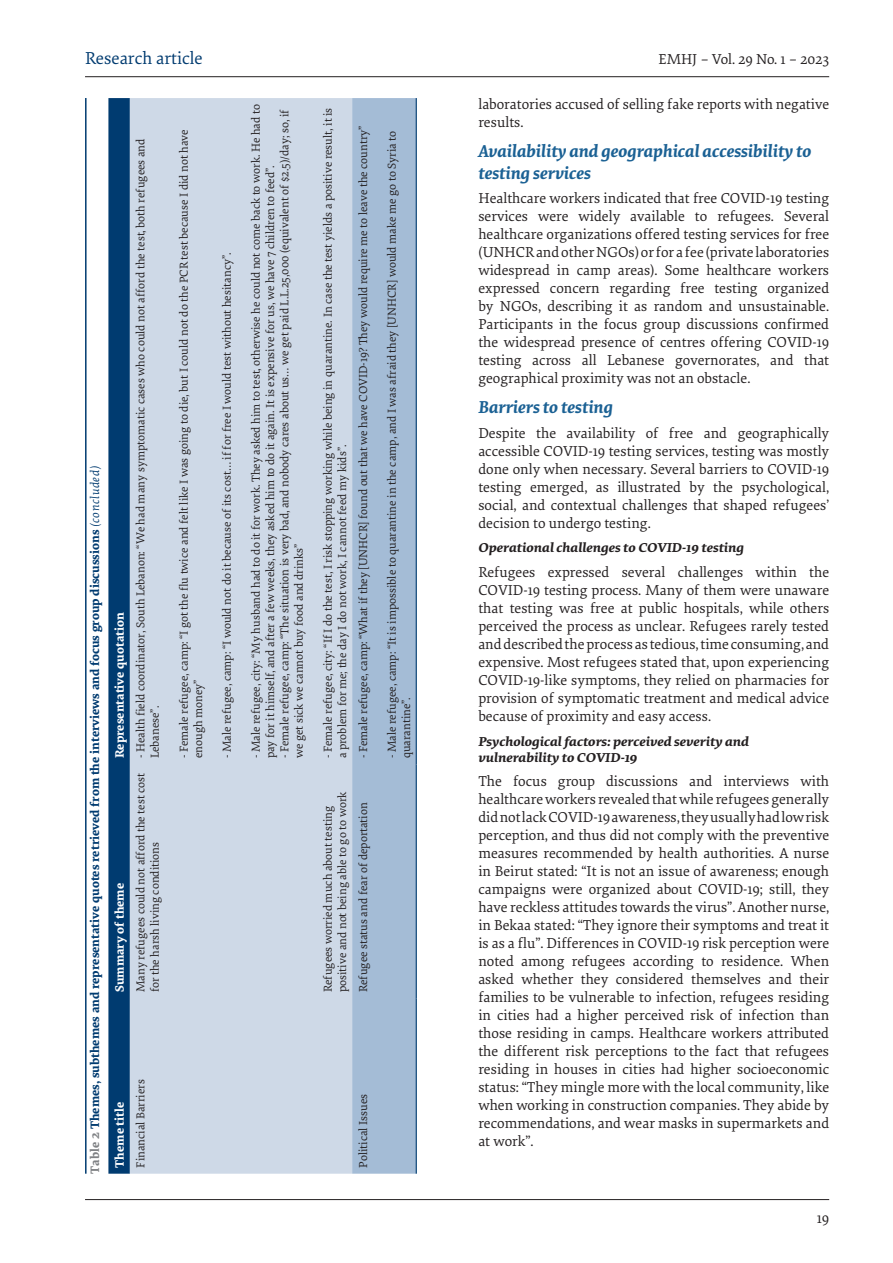
<style>
.page{position:relative;width:893px;height:1263px;background:#fff}
.page>*{position:absolute;margin:0;border:0;box-sizing:border-box;transform-origin:0 0}
.t1{font:italic 700 18px/21.6px "Elena";color:#1b6194}
.t2{font:18px "Elena";color:#003b70}
.Body_1{font:15px/18px "Elena";color:#231f20;text-align:justify}
.t3{font:italic 700 13.5px/16.2px "Elena";color:#231f20;scale:1.1 1}
.tabletit{font:700 12.75px "Elena";color:#003b70}
.tabletxt1{font:700 12.75px "Elena";color:#fff}
.tabletxt{font:12px/14.4px "Elena";color:#231f20}
.s1{color:#808285}
.s2{font-weight:400;font-style:italic}
</style>
<div class="page">
<hr style="left:85px;top:1199px;width:744px;height:1px;background:#231f20">
<hr style="left:85px;top:76px;width:744px;height:1px;background:#231f20">
<svg style="left:108px;top:98px;width:22px;height:1076px;background:#114879"></svg>
<div style="left:130px;top:98px;width:222px;height:1076px;background:#ced9e7"></div>
<div style="left:352px;top:98px;width:64px;height:1076px;background:#a4bcd6"></div>
<hr style="left:416px;top:998px;width:1px;height:176px;background:#003b70">
<hr style="left:416px;top:764px;width:1px;height:234px;background:#003b70">
<hr style="left:416px;top:98px;width:1px;height:666px;background:#003b70">
<div style="left:114px;top:1004px;width:13px;height:164px;background:#003b70"></div>
<div style="left:114px;top:770px;width:13px;height:222px;background:#003b70"></div>
<div style="left:114px;top:104px;width:13px;height:654px;background:#003b70"></div>
<hr style="left:85px;top:98px;width:2px;height:1076px;background:#003b70">
<p class="t2" style="left:85px;top:46px;width:119px">Research article</p>
<p class="Body_1" style="left:658px;top:49px;width:172px">EMHJ – Vol. 29 No. 1 – 2023</p>
<p class="Body_1" style="left:478px;top:95px;width:352px">laboratories accused of selling fake reports with negative results.</p>
<h2 class="t1" style="left:478px;top:139px;width:334px">Availability and geographical accessibility to testing services</h2>
<p class="Body_1" style="left:478px;top:189px;width:352px">Healthcare workers indicated that free COVID-19 testing services were widely available to refugees. Several healthcare organizations offered testing services for free (UNHCR and other NGOs) or for a fee (private laboratories widespread in camp areas). Some healthcare workers expressed concern regarding free testing organized by NGOs, describing it as random and unsustainable.<br>Participants in the focus group discussions confirmed the widespread presence of centres offering COVID-19 testing across all Lebanese governorates, and that geographical proximity was not an obstacle.</p>
<h2 class="t1" style="left:478px;top:395px;width:136px">Barriers to testing</h2>
<p class="Body_1" style="left:478px;top:423px;width:352px">Despite the availability of free and geographically accessible COVID-19 testing services, testing was mostly done only when necessary. Several barriers to COVID-19 testing emerged, as illustrated by the psychological, social, and contextual challenges that shaped refugees’ decision to undergo testing.</p>
<h3 class="t3" style="left:478px;top:539px;width:243px">Operational challenges to COVID-19 testing</h3>
<p class="Body_1" style="left:478px;top:562px;width:352px">Refugees expressed several challenges within the COVID-19 testing process. Many of them were unaware that testing was free at public hospitals, while others perceived the process as unclear. Refugees rarely tested and described the process as tedious, time consuming, and expensive. Most refugees stated that, upon experiencing COVID-19-like symptoms, they relied on pharmacies for provision of symptomatic treatment and medical advice because of proximity and easy access.</p>
<h3 class="t3" style="left:478px;top:732px;width:248px">Psychological factors: perceived severity and vulnerability to COVID-19</h3>
<p class="Body_1" style="left:478px;top:772px;width:352px">The focus group discussions and interviews with healthcare workers revealed that while refugees generally did not lack COVID-19 awareness, they usually had low risk perception, and thus did not comply with the preventive measures recommended by health authorities. A nurse in Beirut stated: “It is not an issue of awareness; enough campaigns were organized about COVID-19; still, they have reckless attitudes towards the virus”. Another nurse, in Bekaa stated: “They ignore their symptoms and treat it is as a flu”. Differences in COVID-19 risk perception were noted among refugees according to residence. When asked whether they considered themselves and their families to be vulnerable to infection, refugees residing in cities had a higher perceived risk of infection than those residing in camps. Healthcare workers attributed the different risk perceptions to the fact that refugees residing in houses in cities had higher socioeconomic status: “They mingle more with the local community, like when working in construction companies. They abide by recommendations, and wear masks in supermarkets and at work”.</p>
<p class="tabletxt" style="left:248px;top:758px;width:655px;rotate:-90deg">- Male refugee, city: “My husband had to do it for work. They asked him to test, otherwise he could not come back to work. He had to pay for it himself, and after a few weeks, they asked him to do it again. It is expensive for us, we have 7 children to feed”.</p>
<p class="tabletxt" style="left:277px;top:758px;width:650px;rotate:-90deg">- Female refugee, camp: “The situation is very bad, and nobody cares about us… we get paid L.L.25,000 (equivalent of $2.5)/day; so, if we get sick we cannot buy food and drinks”</p>
<p class="tabletxt" style="left:320px;top:758px;width:652px;rotate:-90deg">- Female refugee, city: “If I do the test, I risk stopping working while being in quarantine. In case the test yields a positive result, it is a problem for me; the day I do not work, I cannot feed my kids”.</p>
<p class="tabletxt" style="left:355px;top:758px;width:634px;rotate:-90deg">- Female refugee, camp: “What if they [UNHCR] found out that we have COVID-19? They would require me to leave the country”</p>
<p class="tabletxt" style="left:384px;top:758px;width:629px;rotate:-90deg">- Male refugee, camp: “It is impossible to quarantine in the camp, and I was afraid they [UNHCR] would make me go to Syria to quarantine”.</p>
<p class="tabletxt" style="left:133px;top:758px;width:621px;rotate:-90deg">- Health field coordinator, South Lebanon: “We had many symptomatic cases who could not afford the test, both refugees and<br>Lebanese”.</p>
<p class="tabletxt" style="left:176px;top:758px;width:631px;rotate:-90deg">- Female refugee, camp: “I got the flu twice and felt like I was going to die, but I could not do the PCR test because I did not have enough money”</p>
<p class="tabletxt" style="left:219px;top:758px;width:507px;rotate:-90deg">- Male refugee, camp: “I would not do it because of its cost… if for free I would test without hesitancy”.</p>
<p class="tabletit" style="left:86px;top:1174px;width:710px;rotate:-90deg"><span class="s1">Table 2</span> Themes, subthemes and representative quotes retrieved from the interviews and focus group discussions <span class="s2">(concluded)</span></p>
<p class="tabletxt1" style="left:110px;top:758px;width:147px;rotate:-90deg">Representative quotation</p>
<p class="tabletxt" style="left:133px;top:992px;width:221px;rotate:-90deg">Many refugees could not afford the test cost for the harsh living conditions</p>
<p class="tabletxt" style="left:320px;top:992px;width:202px;rotate:-90deg">Refugees worried much about testing positive and not being able to go to work</p>
<p class="tabletxt" style="left:355px;top:992px;width:191px;rotate:-90deg">Refugee status and fear of deportation</p>
<p class="tabletxt1" style="left:110px;top:992px;width:111px;rotate:-90deg">Summary of theme</p>
<p class="tabletxt" style="left:133px;top:1168px;width:90px;rotate:-90deg">Financial Barriers</p>
<p class="tabletxt" style="left:355px;top:1168px;width:75px;rotate:-90deg">Political Issues</p>
<p class="tabletxt1" style="left:110px;top:1168px;width:67px;rotate:-90deg">Theme title</p>
<p class="Body_1" style="left:817px;top:1209px;width:14px">19</p>
</div>
